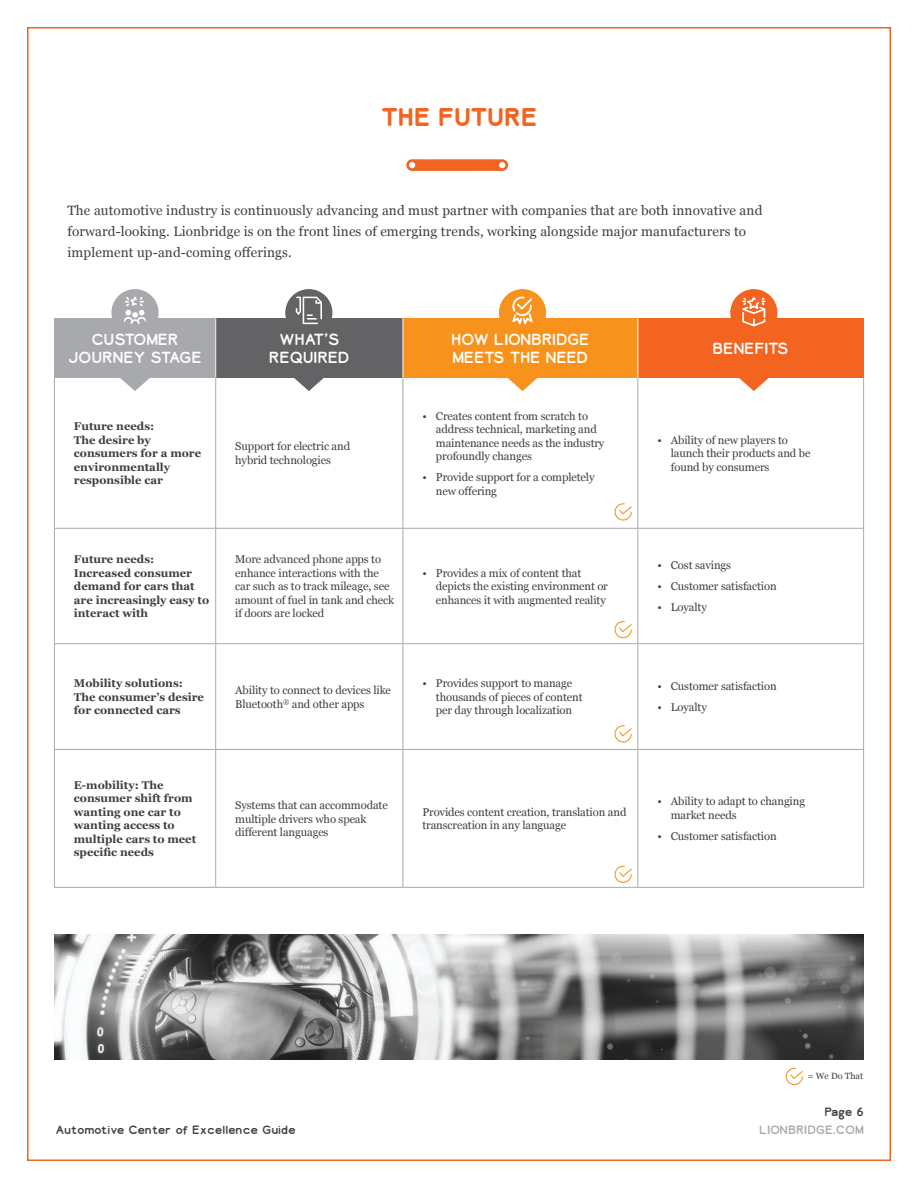
<style>
.page{position:relative;width:918px;height:1188px;background:#fff}
.page>*{position:absolute;margin:0;border:0;box-sizing:border-box;transform-origin:0 0}
.Lion_Main_Title{font:700 24px "Lionbridge Sans";letter-spacing:-.02em;color:#f36421}
.t1{font:15px/18px "Lionbridge Sans";letter-spacing:-.02em;color:#fff;text-align:center}
.t2{font:13.5px/21px "Georgia";letter-spacing:.01em;color:#3e3e3f}
.t3{font:11.25px/13.5px "Georgia";letter-spacing:-.01em;color:#3e3e3f}
.t4{font:700 11.25px/13.5px "Georgia";color:#3e3e3f}
.t5{font:11.25px "Lionbridge Sans";letter-spacing:-.02em;color:#3e3e3f}
.t6{font:11.25px "Lionbridge Sans";color:#a8a9ad}
.t7{font:9px "Georgia";color:#3e3e3f}
</style>
<div class="page">
<div style="left:111px;top:289px;width:48px;height:47px;background:#a8a9ad;border-radius:50%"></div>
<div style="left:285px;top:289px;width:47px;height:47px;background:#636366;border-radius:50%"></div>
<div style="left:499px;top:289px;width:47px;height:47px;background:#f7931d;border-radius:50%"></div>
<div style="left:730px;top:289px;width:47px;height:47px;background:#f36421;border-radius:50%"></div>
<svg style="left:406px;top:159px;width:102px;height:12px"></svg>
<div style="left:54px;top:318px;width:162px;height:60px;background:#a8a9ad"></div>
<div style="left:216px;top:318px;width:187px;height:60px;background:#636366"></div>
<div style="left:403px;top:318px;width:235px;height:60px;background:#f7931d"></div>
<div style="left:638px;top:318px;width:226px;height:60px;background:#f36421"></div>
<hr style="left:54px;top:378px;width:1px;height:150px;background:#a8a9ad">
<hr style="left:215px;top:378px;width:1px;height:150px;background:#a8a9ad">
<hr style="left:403px;top:378px;width:1px;height:150px;background:#a8a9ad">
<hr style="left:637px;top:378px;width:1px;height:150px;background:#a8a9ad">
<hr style="left:863px;top:378px;width:1px;height:150px;background:#a8a9ad">
<hr style="left:54px;top:528px;width:162px;height:1px;background:#a8a9ad">
<hr style="left:54px;top:529px;width:1px;height:114px;background:#a8a9ad">
<hr style="left:216px;top:528px;width:187px;height:1px;background:#a8a9ad">
<hr style="left:215px;top:529px;width:1px;height:114px;background:#a8a9ad">
<hr style="left:403px;top:528px;width:235px;height:1px;background:#a8a9ad">
<hr style="left:403px;top:529px;width:1px;height:114px;background:#a8a9ad">
<hr style="left:638px;top:528px;width:226px;height:1px;background:#a8a9ad">
<hr style="left:637px;top:529px;width:1px;height:114px;background:#a8a9ad">
<hr style="left:863px;top:529px;width:1px;height:114px;background:#a8a9ad">
<hr style="left:54px;top:643px;width:162px;height:1px;background:#a8a9ad">
<hr style="left:54px;top:644px;width:1px;height:105px;background:#a8a9ad">
<hr style="left:216px;top:643px;width:187px;height:1px;background:#a8a9ad">
<hr style="left:215px;top:644px;width:1px;height:105px;background:#a8a9ad">
<hr style="left:403px;top:643px;width:235px;height:1px;background:#a8a9ad">
<hr style="left:403px;top:644px;width:1px;height:105px;background:#a8a9ad">
<hr style="left:638px;top:643px;width:226px;height:1px;background:#a8a9ad">
<hr style="left:637px;top:644px;width:1px;height:105px;background:#a8a9ad">
<hr style="left:863px;top:644px;width:1px;height:105px;background:#a8a9ad">
<hr style="left:54px;top:749px;width:162px;height:1px;background:#a8a9ad">
<hr style="left:54px;top:750px;width:1px;height:137px;background:#a8a9ad">
<hr style="left:216px;top:749px;width:187px;height:1px;background:#a8a9ad">
<hr style="left:215px;top:750px;width:1px;height:137px;background:#a8a9ad">
<hr style="left:403px;top:749px;width:235px;height:1px;background:#a8a9ad">
<hr style="left:403px;top:750px;width:1px;height:137px;background:#a8a9ad">
<hr style="left:638px;top:749px;width:226px;height:1px;background:#a8a9ad">
<hr style="left:637px;top:750px;width:1px;height:137px;background:#a8a9ad">
<hr style="left:863px;top:750px;width:1px;height:137px;background:#a8a9ad">
<hr style="left:54px;top:887px;width:162px;height:1px;background:#a8a9ad">
<hr style="left:216px;top:887px;width:187px;height:1px;background:#a8a9ad">
<hr style="left:403px;top:887px;width:235px;height:1px;background:#a8a9ad">
<hr style="left:638px;top:887px;width:226px;height:1px;background:#a8a9ad">
<hr style="left:215px;top:318px;width:1px;height:60px;background:#fff">
<hr style="left:403px;top:318px;width:1px;height:60px;background:#fff">
<hr style="left:637px;top:318px;width:1px;height:60px;background:#fff">
<svg style="left:615px;top:503px;width:17px;height:18px"></svg>
<svg style="left:615px;top:621px;width:17px;height:17px"></svg>
<svg style="left:615px;top:725px;width:17px;height:17px"></svg>
<svg style="left:615px;top:866px;width:17px;height:17px"></svg>
<svg style="left:786px;top:1068px;width:17px;height:17px"></svg>
<svg style="left:739px;top:378px;width:30px;height:13px"></svg>
<svg style="left:508px;top:378px;width:29px;height:13px"></svg>
<svg style="left:294px;top:378px;width:30px;height:13px"></svg>
<svg style="left:120px;top:378px;width:30px;height:13px"></svg>
<svg style="left:124px;top:297px;width:22px;height:27px"></svg>
<svg style="left:512px;top:297px;width:21px;height:27px"></svg>
<svg style="left:742px;top:297px;width:23px;height:29px"></svg>
<svg style="left:296px;top:297px;width:26px;height:27px"></svg>
<img style="left:54px;top:935px;width:810px;height:125px">
<p class="Lion_Main_Title" style="left:380px;top:100px;width:159px">THE FUTURE</p>
<p class="t2" style="left:68px;top:200px;width:696px">The automotive industry is continuously advancing and must partner with companies that are both innovative and forward-looking. Lionbridge is on the front lines of emerging trends, working alongside major manufacturers to implement up-and-coming offerings.</p>
<p class="t1" style="left:68px;top:330px;width:135px">CUSTOMER<br>JOURNEY STAGE</p>
<p class="t1" style="left:269px;top:330px;width:82px">WHAT’S<br>REQUIRED</p>
<p class="t1" style="left:451px;top:330px;width:140px;text-align:left">HOW LIONBRIDGE<br>MEETS THE NEED</p>
<p class="t1" style="left:713px;top:339px;width:78px">BENEFITS</p>
<p class="t4" style="left:74px;top:419px;width:129px">Future needs:<br>The desire by consumers for a more environmentally responsible car</p>
<p class="t3" style="left:235px;top:439px;width:116px">Support for electric and hybrid technologies</p>
<p class="t4" style="left:74px;top:552px;width:137px">Future needs:<br>Increased consumer demand for cars that are increasingly easy to interact with</p>
<p class="t3" style="left:235px;top:552px;width:161px">More advanced phone apps to enhance interactions with the car such as to track mileage, see amount of fuel in tank and check if doors are locked</p>
<p class="t3" style="left:436px;top:409px;width:170px;text-indent:-14px">• Creates content from scratch to address technical, marketing and maintenance needs as the industry profoundly changes</p>
<p class="t3" style="left:436px;top:470px;width:160px;text-indent:-14px">• Provide support for a completely new offering</p>
<p class="t3" style="left:436px;top:566px;width:174px;text-indent:-14px">• Provides a mix of content that depicts the existing environment or enhances it with augmented reality</p>
<p class="t3" style="left:671px;top:433px;width:141px;text-indent:-14px">• Ability of new players to launch their products and be found by consumers</p>
<p class="t3" style="left:657px;top:558px;width:75px">• Cost savings</p>
<p class="t3" style="left:657px;top:579px;width:121px">• Customer satisfaction</p>
<p class="t3" style="left:657px;top:600px;width:51px">• Loyalty</p>
<p class="t4" style="left:74px;top:676px;width:111px">Mobility solutions:</p>
<p class="t4" style="left:74px;top:690px;width:132px">The consumer’s desire for connected cars</p>
<p class="t3" style="left:235px;top:683px;width:157px">Ability to connect to devices like<br>Bluetooth<sup>®</sup> and other apps</p>
<p class="t3" style="left:436px;top:676px;width:148px;text-indent:-14px">• Provides support to manage thousands of pieces of content per day through localization</p>
<p class="t3" style="left:657px;top:679px;width:121px">• Customer satisfaction</p>
<p class="t3" style="left:657px;top:700px;width:51px">• Loyalty</p>
<p class="t4" style="left:74px;top:778px;width:124px">E-mobility: The consumer shift from wanting one car to wanting access to multiple cars to meet specific needs</p>
<p class="t3" style="left:235px;top:798px;width:154px">Systems that can accommodate multiple drivers who speak different languages</p>
<p class="t3" style="left:422px;top:805px;width:206px">Provides content creation, translation and transcreation in any language</p>
<p class="t3" style="left:671px;top:794px;width:136px;text-indent:-14px">• Ability to adapt to changing market needs</p>
<p class="t3" style="left:657px;top:829px;width:121px">• Customer satisfaction</p>
<p class="t7" style="left:808px;top:1070px;width:57px">= We Do That</p>
<p class="t5" style="left:56px;top:1122px;width:242px">Automotive Center of Excellence Guide</p>
<p class="t5" style="left:825px;top:1104px;width:41px">Page 6</p>
<p class="t6" style="left:759px;top:1122px;width:106px">LIONBRIDGE.COM</p>
</div>
